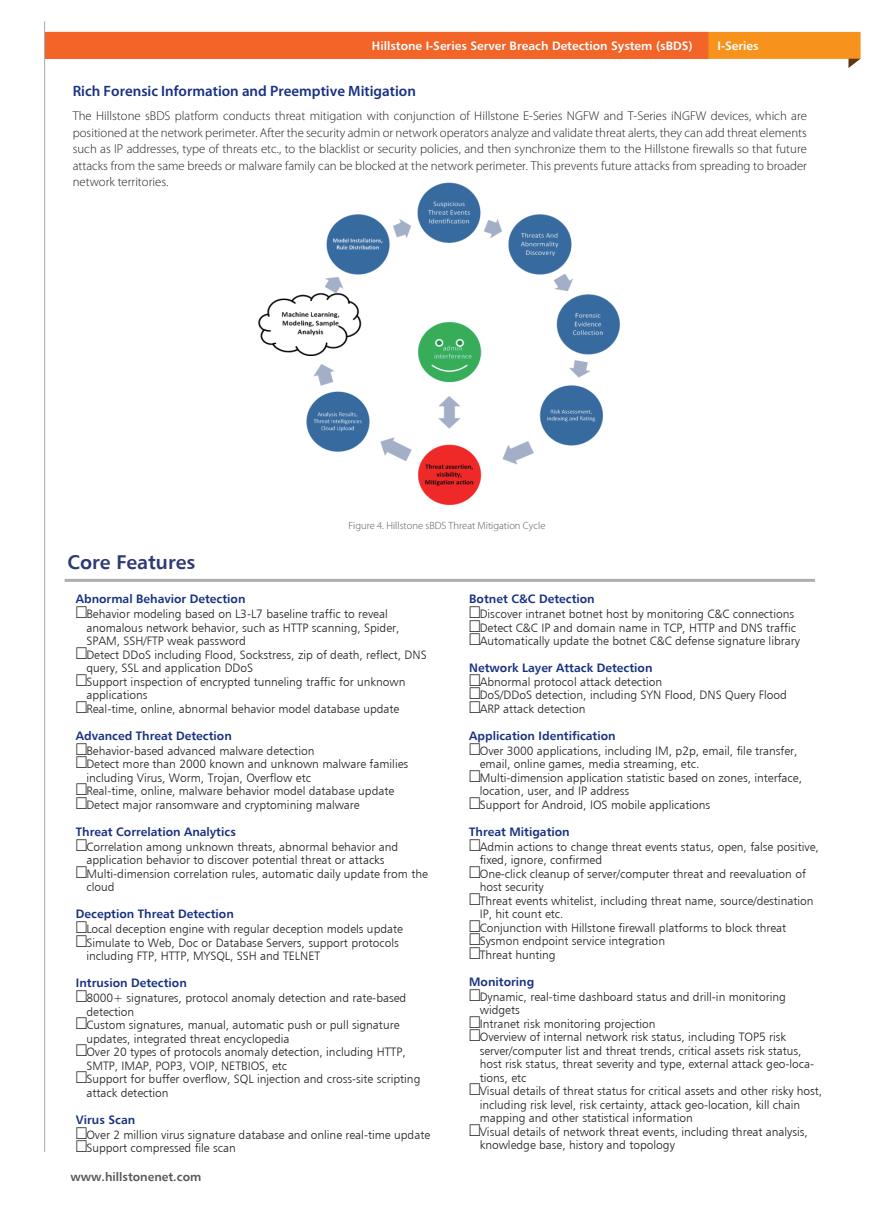
<style>
.page{position:relative;width:893px;height:1212px;background:#fff}
.page>*{position:absolute;margin:0;border:0;box-sizing:border-box;transform-origin:0 0}
.t1{font:19.5px "Humanist 777 BT Bold B";color:#2d3a73}
.t2{font:600 15px "Myriad Pro";color:#183181}
.t3{font:300 12.75px/16.5px "Myriad Pro";color:#231f20;text-align:justify}
.t4{font:12px/13.5px "Humanist 777 BT Light B";color:#231f20}
.t5{font:12px "Humanist 777 BT Bold B";color:#183181}
.t6{font:12px "Humanist 777 BT Bold B";color:#fff}
.t7{font:12px "Humanist 777 BT Bold B";color:#57585a}
.t8{font:300 10.5px "Myriad Pro";color:#57585a}
</style>
<div class="page">
<hr style="left:65px;top:579px;width:750px;height:3px;background:#acafb1">
<div style="left:46px;top:32px;width:815px;height:27px;background:#f7931d"></div>
<div style="left:45px;top:32px;width:663px;height:27px;background:#f26428"></div>
<svg style="left:848px;top:59px;width:12px;height:9px"></svg>
<hr style="left:44px;top:21px;width:1px;height:1131px;background:#a8a9ad">
<img style="left:259px;top:182px;width:361px;height:323px">
<p class="t6" style="left:372px;top:38px;width:322px">Hillstone I-Series Server Breach Detection System (sBDS)</p>
<p class="t6" style="left:718px;top:39px;width:43px">I-Series</p>
<p class="t2" style="left:73px;top:83px;width:345px">Rich Forensic Information and Preemptive Mitigation</p>
<p class="t3" style="left:73px;top:108px;width:736px">The Hillstone sBDS platform conducts threat mitigation with conjunction of Hillstone E-Series NGFW and T-Series iNGFW devices, which are positioned at the network perimeter. After the security admin or network operators analyze and validate threat alerts, they can add threat elements such as IP addresses, type of threats etc., to the blacklist or security policies, and then synchronize them to the Hillstone firewalls so that future attacks from the same breeds or malware family can be blocked at the network perimeter. This prevents future attacks from spreading to broader network territories.</p>
<p class="t8" style="left:348px;top:520px;width:199px">Figure 4. Hillstone sBDS Threat Mitigation Cycle</p>
<h1 class="t1" style="left:67px;top:550px;width:129px">Core Features</h1>
<p class="t5" style="left:76px;top:591px;width:171px">Abnormal Behavior Detection</p>
<p class="t4" style="left:76px;top:607px;width:313px">ï Behavior modeling based on L3-L7 baseline traffic to reveal</p>
<p class="t4" style="left:86px;top:621px;width:315px">anomalous network behavior, such as HTTP scanning, Spider,</p>
<p class="t4" style="left:86px;top:634px;width:161px">SPAM, SSH/FTP weak password</p>
<p class="t4" style="left:76px;top:648px;width:352px">ï Detect DDoS including Flood, Sockstress, zip of death, reflect, DNS</p>
<p class="t4" style="left:86px;top:661px;width:168px">query, SSL and application DDoS</p>
<p class="t4" style="left:76px;top:675px;width:331px">ï Support inspection of encrypted tunneling traffic for unknown</p>
<p class="t4" style="left:86px;top:688px;width:63px">applications</p>
<p class="t4" style="left:76px;top:702px;width:325px">ï Real-time, online, abnormal behavior model database update</p>
<p class="t5" style="left:76px;top:728px;width:157px">Advanced Threat Detection</p>
<p class="t4" style="left:76px;top:744px;width:240px">ï Behavior-based advanced malware detection</p>
<p class="t4" style="left:76px;top:757px;width:334px">ï Detect more than 2000 known and unknown malware families</p>
<p class="t4" style="left:86px;top:771px;width:226px">including Virus, Worm, Trojan, Overflow etc</p>
<p class="t4" style="left:76px;top:784px;width:320px">ï Real-time, online, malware behavior model database update</p>
<p class="t4" style="left:76px;top:798px;width:285px">ï Detect major ransomware and cryptomining malware</p>
<p class="t5" style="left:76px;top:824px;width:161px">Threat Correlation Analytics</p>
<p class="t4" style="left:76px;top:840px;width:324px">ï Correlation among unknown threats, abnormal behavior and</p>
<p class="t4" style="left:86px;top:853px;width:300px">application behavior to discover potential threat or attacks</p>
<p class="t4" style="left:76px;top:867px;width:353px">ï Multi-dimension correlation rules, automatic daily update from the</p>
<p class="t4" style="left:86px;top:880px;width:30px">cloud</p>
<p class="t5" style="left:76px;top:906px;width:159px">Deception Threat Detection</p>
<p class="t4" style="left:76px;top:922px;width:329px">ï Local deception engine with regular deception models update</p>
<p class="t4" style="left:76px;top:936px;width:325px">ï Simulate to Web, Doc or Database Servers, support protocols</p>
<p class="t4" style="left:86px;top:949px;width:235px">including FTP, HTTP, MYSQL, SSH and TELNET</p>
<p class="t5" style="left:76px;top:975px;width:112px">Intrusion Detection</p>
<p class="t4" style="left:76px;top:991px;width:332px">ï 8000+ signatures, protocol anomaly detection and rate-based</p>
<p class="t4" style="left:86px;top:1005px;width:49px">detection</p>
<p class="t4" style="left:76px;top:1018px;width:325px">ï Custom signatures, manual, automatic push or pull signature</p>
<p class="t4" style="left:86px;top:1032px;width:205px">updates, integrated threat encyclopedia</p>
<p class="t4" style="left:76px;top:1045px;width:331px">ï Over 20 types of protocols anomaly detection, including HTTP,</p>
<p class="t4" style="left:86px;top:1059px;width:202px">SMTP, IMAP, POP3, VOIP, NETBIOS, etc</p>
<p class="t4" style="left:76px;top:1072px;width:346px">ï Support for buffer overflow, SQL injection and cross-site scripting</p>
<p class="t4" style="left:86px;top:1086px;width:84px">attack detection</p>
<p class="t5" style="left:76px;top:1112px;width:61px">Virus Scan</p>
<p class="t4" style="left:76px;top:1128px;width:356px">ï Over 2 million virus signature database and online real-time update ï Support compressed file scan</p>
<p class="t7" style="left:70px;top:1169px;width:132px">www.hillstonenet.com</p>
<p class="t5" style="left:469px;top:591px;width:127px">Botnet C&amp;C Detection</p>
<p class="t4" style="left:469px;top:607px;width:332px">ï Discover intranet botnet host by monitoring C&amp;C connections ï Detect C&amp;C IP and domain name in TCP, HTTP and DNS traffic ï Automatically update the botnet C&amp;C defense signature library</p>
<p class="t5" style="left:469px;top:660px;width:185px">Network Layer Attack Detection</p>
<p class="t4" style="left:469px;top:675px;width:319px">ï Abnormal protocol attack detection<br>ï DoS/DDoS detection, including SYN Flood, DNS Query Flood ï ARP attack detection</p>
<p class="t5" style="left:469px;top:728px;width:148px">Application Identification</p>
<p class="t4" style="left:469px;top:744px;width:330px">ï Over 3000 applications, including IM, p2p, email, file transfer,</p>
<p class="t4" style="left:480px;top:757px;width:221px">email, online games, media streaming, etc.</p>
<p class="t4" style="left:469px;top:771px;width:334px">ï Multi-dimension application statistic based on zones, interface,</p>
<p class="t4" style="left:480px;top:784px;width:151px">location, user, and IP address</p>
<p class="t4" style="left:469px;top:798px;width:243px">ï Support for Android, IOS mobile applications</p>
<p class="t5" style="left:469px;top:824px;width:102px">Threat Mitigation</p>
<p class="t4" style="left:469px;top:840px;width:351px">ï Admin actions to change threat events status, open, false positive,</p>
<p class="t4" style="left:480px;top:853px;width:124px">fixed, ignore, confirmed</p>
<p class="t4" style="left:469px;top:867px;width:338px">ï One-click cleanup of server/computer threat and reevaluation of</p>
<p class="t4" style="left:480px;top:880px;width:65px">host security</p>
<p class="t4" style="left:469px;top:894px;width:346px">ï Threat events whitelist, including threat name, source/destination</p>
<p class="t4" style="left:480px;top:907px;width:85px">IP, hit count etc.</p>
<p class="t4" style="left:469px;top:921px;width:319px">ï Conjunction with Hillstone firewall platforms to block threat</p>
<p class="t4" style="left:469px;top:934px;width:197px">ï Sysmon endpoint service integration</p>
<p class="t4" style="left:469px;top:948px;width:88px">ï Threat hunting</p>
<p class="t5" style="left:469px;top:974px;width:66px">Monitoring</p>
<p class="t4" style="left:469px;top:990px;width:318px">ï Dynamic, real-time dashboard status and drill-in monitoring</p>
<p class="t4" style="left:480px;top:1003px;width:41px">widgets</p>
<p class="t4" style="left:469px;top:1017px;width:188px">ï Intranet risk monitoring projection</p>
<p class="t4" style="left:469px;top:1030px;width:318px">ï Overview of internal network risk status, including TOP5 risk</p>
<p class="t4" style="left:480px;top:1044px;width:323px">server/computer list and threat trends, critical assets risk status,</p>
<p class="t4" style="left:480px;top:1057px;width:336px">host risk status, threat severity and type, external attack geo-loca-</p>
<p class="t4" style="left:480px;top:1071px;width:48px">tions, etc</p>
<p class="t4" style="left:469px;top:1084px;width:355px">ï Visual details of threat status for critical assets and other risky host,</p>
<p class="t4" style="left:480px;top:1098px;width:322px">including risk level, risk certainty, attack geo-location, kill chain</p>
<p class="t4" style="left:480px;top:1111px;width:215px">mapping and other statistical information</p>
<p class="t4" style="left:469px;top:1125px;width:340px">ï Visual details of network threat events, including threat analysis,</p>
<p class="t4" style="left:480px;top:1138px;width:197px">knowledge base, history and topology</p>
</div>
